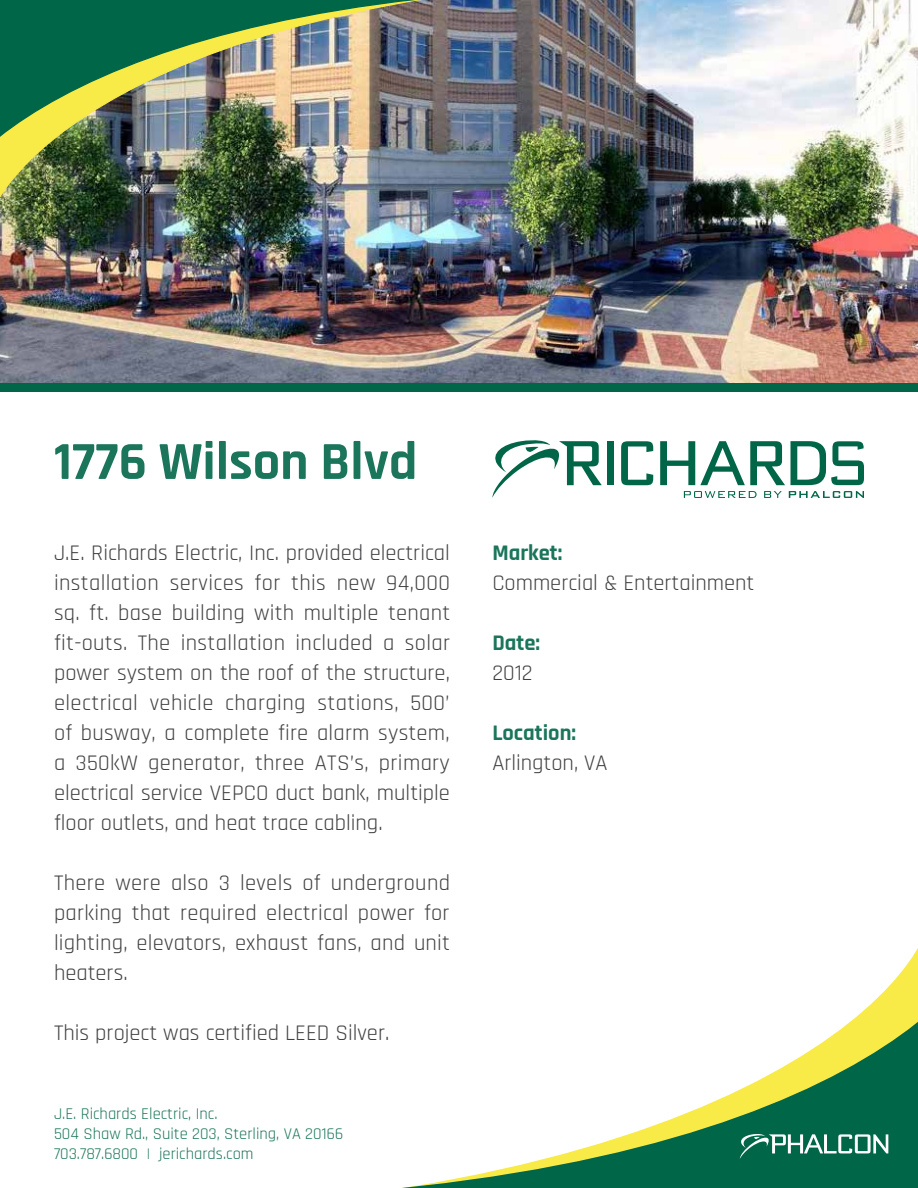
<style>
.page{position:relative;width:918px;height:1188px;background:#fff}
.page>*{position:absolute;margin:0;border:0;box-sizing:border-box;transform-origin:0 0}
.t1{font:700 54px "Rajdhani";color:#1a755a}
.t2{font:22.5px/30px "Rajdhani";color:#414042;text-align:justify}
.t3{font:700 22.5px "Rajdhani";color:#1a755a}
.t4{font:16.5px/19.8px "Rajdhani";color:#1a755a}
</style>
<div class="page">
<div style="left:607px;top:441px;width:7px;height:44px;background:#006647"></div>
<svg style="left:684px;top:491px;width:73px;height:7px"></svg>
<svg style="left:764px;top:491px;width:18px;height:7px"></svg>
<svg style="left:789px;top:491px;width:75px;height:7px"></svg>
<svg style="left:621px;top:441px;width:32px;height:44px"></svg>
<svg style="left:660px;top:441px;width:204px;height:44px"></svg>
<svg style="left:492px;top:440px;width:110px;height:58px"></svg>
<img style="left:0;top:0;width:918px;height:383px">
<svg style="left:402px;top:948px;width:516px;height:240px"></svg>
<img style="left:0;top:0;width:706px;height:233px">
<img style="left:0;top:0;width:660px;height:226px">
<svg style="left:740px;top:1134px;width:148px;height:25px"></svg>
<div style="left:0;top:383px;width:918px;height:9px;background:#006647"></div>
<h1 class="t1" style="left:54px;top:429px;width:365px">1776 Wilson Blvd</h1>
<p class="t2" style="left:54px;top:538px;width:398px">J.E. Richards Electric, Inc. provided electrical installation services for this new 94,000 sq. ft. base building with multiple tenant fit‑outs. The installation included a solar power system on the roof of the structure, electrical vehicle charging stations, 500’ of busway, a complete fire alarm system, a 350kW generator, three ATS’s, primary electrical service VEPCO duct bank, multiple floor outlets, and heat trace cabling.</p>
<p class="t2" style="left:54px;top:868px;width:398px">There were also 3 levels of underground parking that required electrical power for lighting, elevators, exhaust fans, and unit heaters.</p>
<p class="t2" style="left:54px;top:1018px;width:337px">This project was certified LEED Silver.</p>
<p class="t4" style="left:54px;top:1105px;width:291px">J.E. Richards Electric, Inc.<br>504 Shaw Rd., Suite 203, Sterling, VA 20166<br>703.787.6800 | jerichards.com</p>
<p class="t3" style="left:492px;top:540px;width:72px">Market:</p>
<p class="t2" style="left:492px;top:569px;width:264px">Commercial &amp; Entertainment</p>
<p class="t3" style="left:492px;top:630px;width:49px">Date:</p>
<p class="t2" style="left:492px;top:659px;width:42px">2012</p>
<p class="t3" style="left:492px;top:720px;width:85px">Location:</p>
<p class="t2" style="left:492px;top:749px;width:117px">Arlington, VA</p>
</div>
